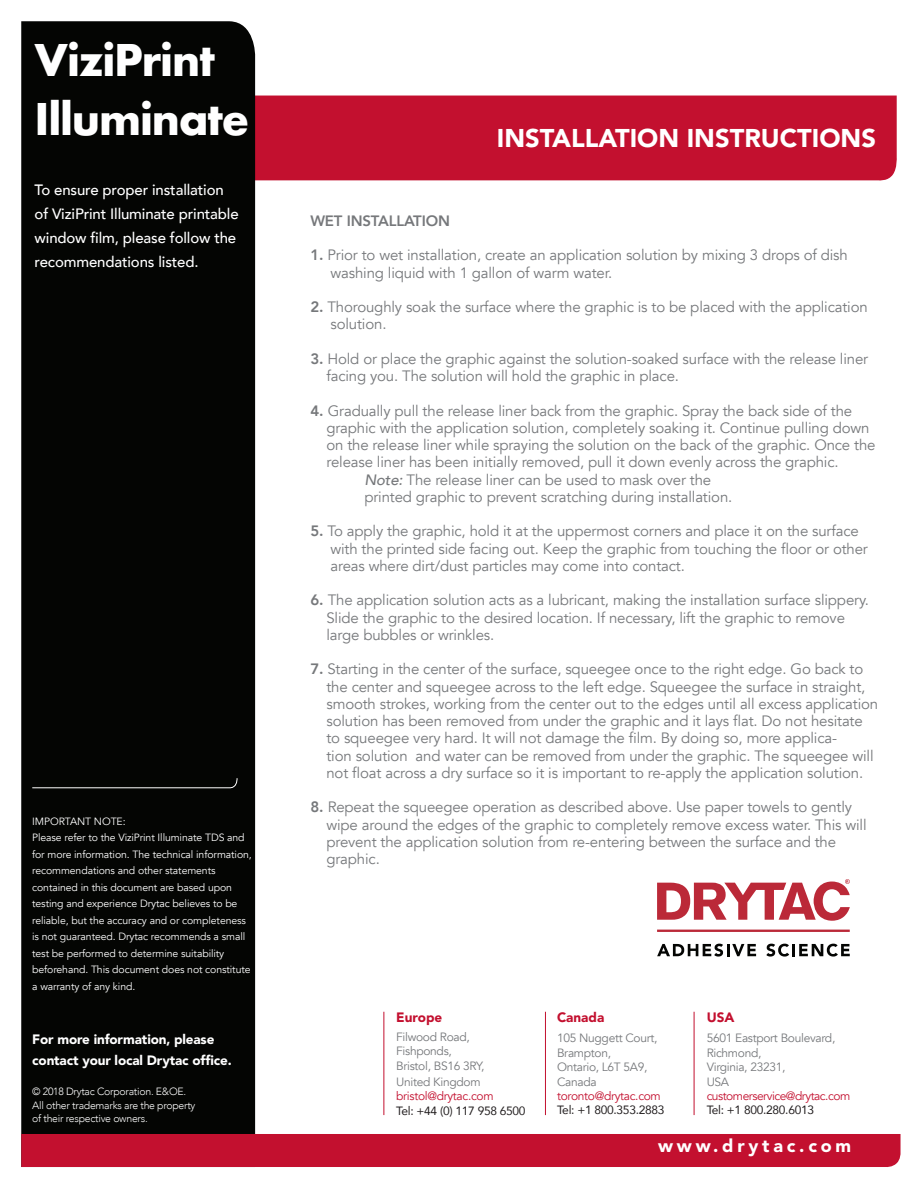
<style>
.page{position:relative;width:918px;height:1188px;background:#fff}
.page>*{position:absolute;margin:0;border:0;box-sizing:border-box;transform-origin:0 0}
.t1{font:700 48px "Futura EF";letter-spacing:-.025em;color:#fff}
.t2{font:900 25.5px "Avenir";color:#fff}
.t3{font:900 18px "Avenir";letter-spacing:.21em;color:#fff}
.t4{font:15px/17.2px "Avenir";letter-spacing:-.01em;color:#76787b}
.t5{font:500 15px/24px "Avenir";letter-spacing:-.01em;color:#fff}
.t6{font:800 15px "Avenir";letter-spacing:-.01em;color:#76787b}
.t7{font:900 13.5px/21px "Avenir";letter-spacing:-.01em;color:#fff}
.t8{font:900 13.5px "Avenir";color:#c3102f}
.t9{font:12px "Avenir";letter-spacing:-.025em;color:#76787b}
.t10{font:12px "Avenir";letter-spacing:-.025em;color:#c3102f}
.t11{font:12px "Avenir";letter-spacing:-.025em;color:#231f20}
.t12{font:10.5px/16.5px "Avenir";letter-spacing:-.01em;color:#fff}
.t13{font:300 10.5px/13.5px "Avenir";letter-spacing:-.025em;color:#fff}
.s1{font-weight:800}
.s2{font-weight:500;font-style:italic}
</style>
<div class="page">
<div style="left:255px;top:96px;width:642px;height:86px;background:#c3102f"></div>
<div style="left:21px;top:21px;width:234px;height:1113px;background:#040503"></div>
<div style="left:21px;top:1134px;width:880px;height:33px;background:#c3102f"></div>
<svg style="left:32px;top:778px;width:207px;height:11px;background:#1b1c1a"></svg>
<hr style="left:384px;top:1012px;width:1px;height:103px;background:#c3102f">
<hr style="left:545px;top:1012px;width:1px;height:103px;background:#c3102f">
<hr style="left:694px;top:1012px;width:1px;height:103px;background:#c3102f">
<svg style="left:657px;top:879px;width:193px;height:42px"></svg>
<svg style="left:657px;top:944px;width:99px;height:13px"></svg>
<svg style="left:766px;top:944px;width:84px;height:13px"></svg>
<hr style="left:657px;top:930px;width:193px;height:2px;background:#bb2938">
<p class="t1" style="left:35px;top:31px;width:182px">ViziPrint</p>
<p class="t1" style="left:35px;top:90px;width:216px">Illuminate</p>
<p class="t5" style="left:35px;top:177px;width:206px">To ensure proper installation of ViziPrint Illuminate printable window film, please follow the recommendations listed.</p>
<p class="t12" style="left:32px;top:813px;width:95px">IMPORTANT NOTE:</p>
<p class="t12" style="left:32px;top:830px;width:221px">Please refer to the ViziPrint Illuminate TDS and for more information. The technical information, recommendations and other statements contained in this document are based upon testing and experience Drytac believes to be reliable, but the accuracy and or completeness is not guaranteed. Drytac recommends a small test be performed to determine suitability beforehand. This document does not constitute a warranty of any kind.</p>
<p class="t7" style="left:32px;top:1028px;width:201px">For more information, please contact your local Drytac office.</p>
<p class="t13" style="left:32px;top:1085px;width:165px">© 2018 Drytac Corporation. E&amp;OE.<br>All other trademarks are the property of their respective owners.</p>
<p class="t2" style="left:497px;top:116px;width:381px">INSTALLATION INSTRUCTIONS</p>
<p class="t6" style="left:310px;top:209px;width:141px">WET INSTALLATION</p>
<p class="t4" style="left:330px;top:247px;width:519px;text-indent:-20px"><span class="s1">1.</span> Prior to wet installation, create an application solution by mixing 3 drops of dish washing liquid with 1 gallon of warm water.</p>
<p class="t4" style="left:330px;top:299px;width:539px;text-indent:-20px"><span class="s1">2.</span> Thoroughly soak the surface where the graphic is to be placed with the application solution.</p>
<p class="t4" style="left:326px;top:350px;width:543px;text-indent:-16px"><span class="s1">3.</span> Hold or place the graphic against the solution-soaked surface with the release liner facing you. The solution will hold the graphic in place.</p>
<p class="t4" style="left:326px;top:402px;width:551px;text-indent:-16px"><span class="s1">4.</span> Gradually pull the release liner back from the graphic. Spray the back side of the graphic with the application solution, completely soaking it. Continue pulling down on the release liner while spraying the solution on the back of the graphic. Once the release liner has been initially removed, pull it down evenly across the graphic.</p>
<p class="t4" style="left:364px;top:471px;width:348px"><span class="s2">Note:</span> The release liner can be used to mask over the</p>
<p class="t4" style="left:364px;top:488px;width:369px">printed graphic to prevent scratching during installation.</p>
<p class="t4" style="left:330px;top:523px;width:539px;text-indent:-20px"><span class="s1">5.</span> To apply the graphic, hold it at the uppermost corners and place it on the surface with the printed side facing out. Keep the graphic from touching the floor or other areas where dirt/dust particles may come into contact.</p>
<p class="t4" style="left:326px;top:592px;width:544px;text-indent:-16px"><span class="s1">6.</span> The application solution acts as a lubricant, making the installation surface slippery.<br>Slide the graphic to the desired location. If necessary, lift the graphic to remove large bubbles or wrinkles.</p>
<p class="t4" style="left:326px;top:661px;width:553px;text-indent:-16px"><span class="s1">7.</span> Starting in the center of the surface, squeegee once to the right edge. Go back to the center and squeegee across to the left edge. Squeegee the surface in straight, smooth strokes, working from the center out to the edges until all excess application solution has been removed from under the graphic and it lays flat. Do not hesitate to squeegee very hard. It will not damage the film. By doing so, more applica-<br>tion solution and water can be removed from under the graphic. The squeegee will not float across a dry surface so it is important to re-apply the application solution.</p>
<p class="t4" style="left:310px;top:799px;width:543px"><span class="s1">8.</span> Repeat the squeegee operation as described above. Use paper towels to gently</p>
<p class="t4" style="left:326px;top:816px;width:542px">wipe around the edges of the graphic to completely remove excess water. This will</p>
<p class="t4" style="left:326px;top:833px;width:511px">prevent the application solution from re-entering between the surface and the graphic.</p>
<p class="t8" style="left:396px;top:1006px;width:47px">Europe</p>
<p class="t9" style="left:396px;top:1030px;width:75px">Filwood Road,</p>
<p class="t9" style="left:396px;top:1044px;width:57px">Fishponds,</p>
<p class="t9" style="left:396px;top:1058px;width:90px">Bristol, BS16 3RY,</p>
<p class="t9" style="left:396px;top:1075px;width:86px">United Kingdom</p>
<p class="t10" style="left:396px;top:1089px;width:99px">bristol@drytac.com</p>
<p class="t11" style="left:396px;top:1101px;width:131px">Tel: +44 (0) 117 958 6500</p>
<p class="t8" style="left:557px;top:1006px;width:49px">Canada</p>
<p class="t9" style="left:557px;top:1031px;width:102px">105 Nuggett Court,</p>
<p class="t9" style="left:557px;top:1046px;width:56px">Brampton,</p>
<p class="t9" style="left:557px;top:1060px;width:92px">Ontario, L6T 5A9,</p>
<p class="t9" style="left:557px;top:1074px;width:41px">Canada</p>
<p class="t10" style="left:557px;top:1089px;width:105px">toronto@drytac.com</p>
<p class="t11" style="left:557px;top:1101px;width:109px">Tel: +1 800.353.2883</p>
<p class="t8" style="left:707px;top:1006px;width:29px">USA</p>
<p class="t9" style="left:707px;top:1031px;width:130px">5601 Eastport Boulevard,</p>
<p class="t9" style="left:707px;top:1046px;width:56px">Richmond,</p>
<p class="t9" style="left:707px;top:1060px;width:80px">Virginia, 23231,</p>
<p class="t9" style="left:707px;top:1074px;width:24px">USA</p>
<p class="t10" style="left:707px;top:1089px;width:145px">customerservice@drytac.com</p>
<p class="t11" style="left:707px;top:1101px;width:109px">Tel: +1 800.280.6013</p>
<p class="t3" style="left:658px;top:1130px;width:195px">www.drytac.com</p>
</div>
